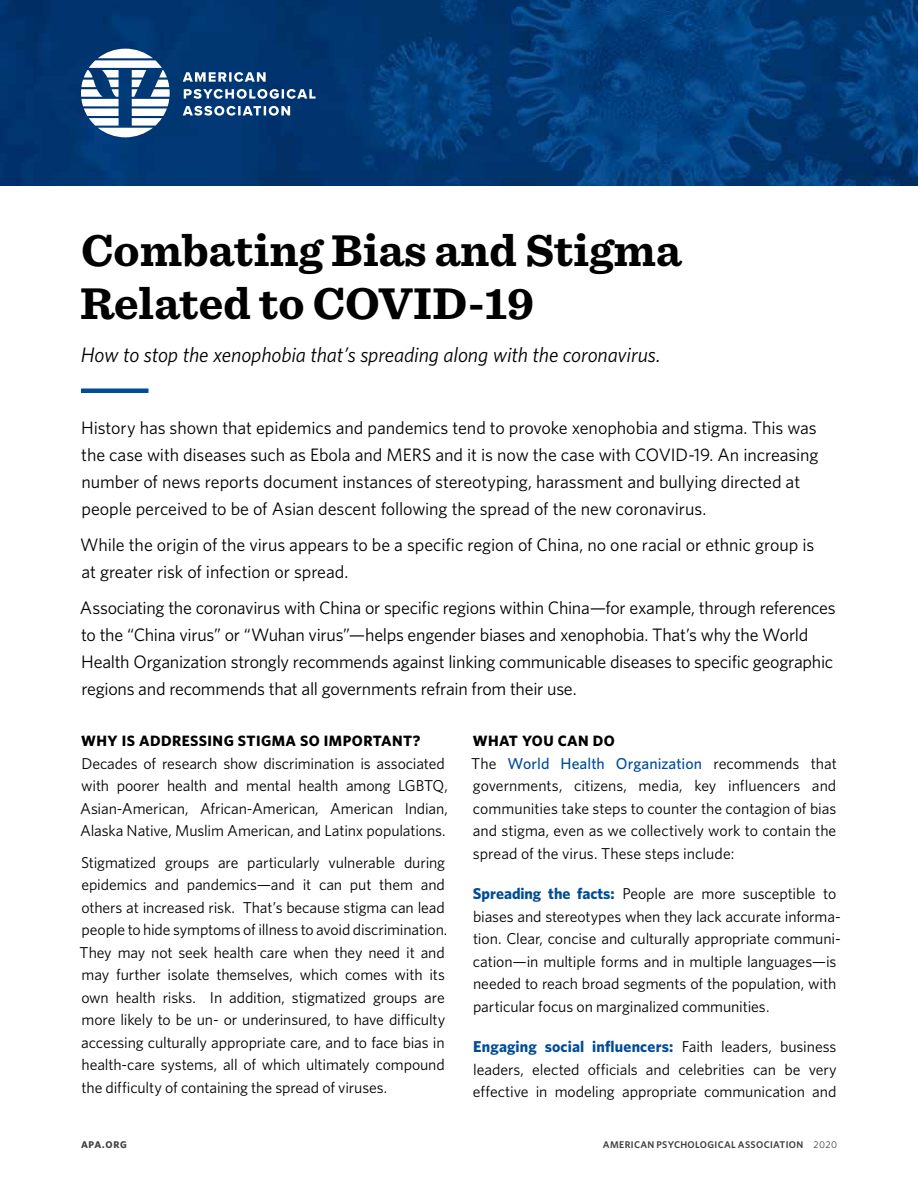
<style>
.page{position:relative;width:918px;height:1188px;background:#fff}
.page>*{position:absolute;margin:0;border:0;box-sizing:border-box;transform-origin:0 0}
.t1{font:700 46.5px/52.5px "Sentinel";color:#000}
.t2{font:italic 21px "Whitney";letter-spacing:-.01em;color:#000}
.t3{font:18px/27px "Whitney";letter-spacing:-.01em;color:#000}
.t4{font:15.75px/22.5px "Whitney";letter-spacing:-.01em;color:#000}
.t5{font:700 15px "Whitney";letter-spacing:.03em;color:#000}
.t6{font:600 9.75px "Whitney";letter-spacing:.035em;color:#414042}
.t7{font:700 9.75px "Whitney";letter-spacing:.07em;color:#414042}
.s1{font-weight:500;color:#004c97}
.s2{font-weight:700;color:#004c97}
.s3{font-weight:400}
</style>
<div class="page">
<div style="left:81px;top:388px;width:67px;height:5px;background:#004c97"></div>
<img style="left:0;top:0;width:918px;height:186px">
<svg style="left:183px;top:106px;width:107px;height:10px"></svg>
<svg style="left:184px;top:89px;width:132px;height:10px"></svg>
<svg style="left:183px;top:72px;width:83px;height:10px"></svg>
<svg style="left:81px;top:49px;width:89px;height:88px"></svg>
<h1 class="t1" style="left:80px;top:222px;width:603px">Combating Bias and Stigma<br>Related to COVID-19</h1>
<h2 class="t2" style="left:81px;top:341px;width:581px">How to stop the xenophobia that’s spreading along with the coronavirus.</h2>
<p class="t3" style="left:81px;top:414px;width:739px">History has shown that epidemics and pandemics tend to provoke xenophobia and stigma. This was the case with diseases such as Ebola and MERS and it is now the case with COVID-19. An increasing number of news reports document instances of stereotyping, harassment and bullying directed at people perceived to be of Asian descent following the spread of the new coronavirus.</p>
<p class="t3" style="left:80px;top:531px;width:735px">While the origin of the virus appears to be a specific region of China, no one racial or ethnic group is at greater risk of infection or spread.</p>
<p class="t3" style="left:80px;top:594px;width:757px">Associating the coronavirus with China or specific regions within China—for example, through references to the “China virus” or “Wuhan virus”—helps engender biases and xenophobia. That’s why the World Health Organization strongly recommends against linking communicable diseases to specific geographic regions and recommends that all governments refrain from their use.</p>
<p class="t5" style="left:81px;top:731px;width:341px">WHY IS ADDRESSING STIGMA SO IMPORTANT?</p>
<p class="t4" style="left:80px;top:752px;width:369px">Decades of research show discrimination is associated with poorer health and mental health among LGBTQ, Asian-American, African-American, American Indian, Alaska Native, Muslim American, and Latinx populations.</p>
<p class="t4" style="left:80px;top:851px;width:369px">Stigmatized groups are particularly vulnerable during epidemics and pandemics—and it can put them and others at increased risk. That’s because stigma can lead people to hide symptoms of illness to avoid discrimination.<br>They may not seek health care when they need it and may further isolate themselves, which comes with its own health risks. In addition, stigmatized groups are more likely to be un- or underinsured, to have difficulty accessing culturally appropriate care, and to face bias in health-care systems, all of which ultimately compound the difficulty of containing the spread of viruses.</p>
<p class="t5" style="left:473px;top:731px;width:144px">WHAT YOU CAN DO</p>
<p class="t4" style="left:471px;top:752px;width:367px;text-align:justify">The <span class="s1">World Health Organization</span> recommends that governments, citizens, media, key influencers and communities take steps to counter the contagion of bias and stigma, even as we collectively work to contain the spread of the virus. These steps include:</p>
<p class="t4" style="left:473px;top:882px;width:369px"><span class="s2">Spreading the facts:</span> People are more susceptible to biases and stereotypes when they lack accurate informa&shy;tion. Clear, concise and culturally appropriate communi&shy;cation—in multiple forms and in multiple languages—is needed to reach broad segments of the population, with particular focus on marginalized communities.</p>
<p class="t4" style="left:473px;top:1035px;width:365px;text-align:justify"><span class="s2">Engaging social influencers:</span> Faith leaders, business leaders, elected officials and celebrities can be very effective in modeling appropriate communication and</p>
<p class="t7" style="left:81px;top:1138px;width:47px">APA.ORG</p>
<p class="t6" style="left:603px;top:1138px;width:236px">AMERICAN PSYCHOLOGICAL ASSOCIATION <span class="s3">2020</span></p>
</div>
